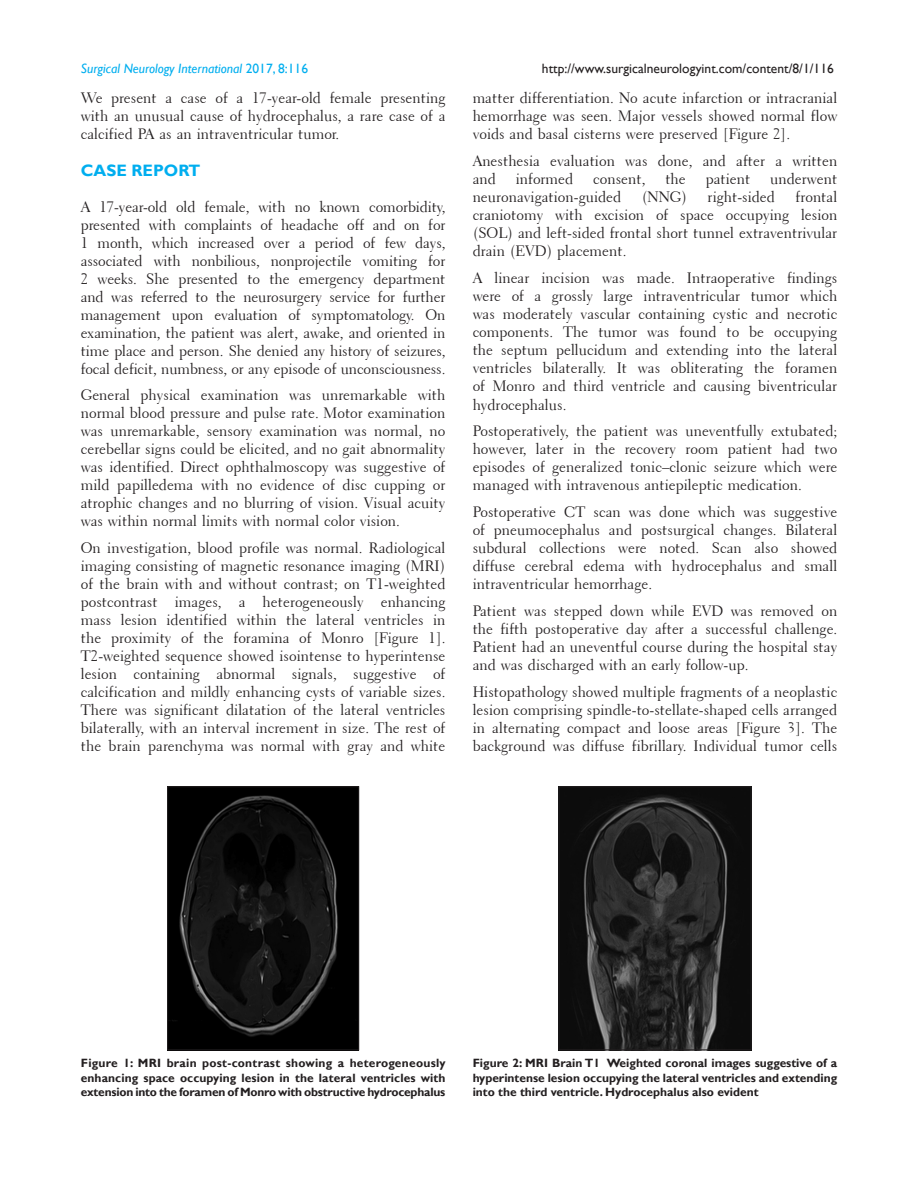
<style>
.page{position:relative;width:918px;height:1188px;background:#fff}
.page>*{position:absolute;margin:0;border:0;box-sizing:border-box;transform-origin:0 0}
.t1{font:700 16.5px "Gill Sans";color:#00aeef}
.TX{font:15px/18px "Transitional 521 BT Roman A";color:#231f20;text-align:justify}
.t2{font:13.5px "Gill Sans";color:#231f20}
.t3{font:italic 13.5px "Gill Sans";color:#00aeef}
.FGC{font:700 12px/14.4px "Gill Sans";letter-spacing:-.015em;color:#231f20;text-align:justify}
.s1{font-style:normal}
</style>
<div class="page">
<img style="left:169px;top:789px;width:188px;height:259px">
<div style="left:167px;top:787px;width:192px;height:263px;border:1px solid #231f20"></div>
<img style="left:561px;top:789px;width:188px;height:259px">
<div style="left:559px;top:787px;width:192px;height:263px;border:1px solid #231f20"></div>
<p class="t3" style="left:81px;top:61px;width:229px">Surgical Neurology International <span class="s1">2017, 8:116</span></p>
<p class="t2" style="left:542px;top:61px;width:293px">http://www.surgicalneurologyint.com/content/8/1/116</p>
<p class="TX" style="left:81px;top:89px;width:366px">We present a case of a 17‑year‑old female presenting with an unusual cause of hydrocephalus, a rare case of a calcified PA as an intraventricular tumor.</p>
<h1 class="t1" style="left:81px;top:161px;width:121px">CASE REPORT</h1>
<p class="TX" style="left:81px;top:198px;width:366px">A 17‑year‑old old female, with no known comorbidity, presented with complaints of headache off and on for 1 month, which increased over a period of few days, associated with nonbilious, nonprojectile vomiting for 2 weeks. She presented to the emergency department and was referred to the neurosurgery service for further management upon evaluation of symptomatology. On examination, the patient was alert, awake, and oriented in time place and person. She denied any history of seizures, focal deficit, numbness, or any episode of unconsciousness.</p>
<p class="TX" style="left:81px;top:386px;width:366px">General physical examination was unremarkable with normal blood pressure and pulse rate. Motor examination was unremarkable, sensory examination was normal, no cerebellar signs could be elicited, and no gait abnormality was identified. Direct ophthalmoscopy was suggestive of mild papilledema with no evidence of disc cupping or atrophic changes and no blurring of vision. Visual acuity was within normal limits with normal color vision.</p>
<p class="TX" style="left:81px;top:539px;width:366px">On investigation, blood profile was normal. Radiological imaging consisting of magnetic resonance imaging (MRI) of the brain with and without contrast; on T1‑weighted postcontrast images, a heterogeneously enhancing mass lesion identified within the lateral ventricles in the proximity of the foramina of Monro [Figure 1].<br>T2‑weighted sequence showed isointense to hyperintense lesion containing abnormal signals, suggestive of calcification and mildly enhancing cysts of variable sizes.<br>There was significant dilatation of the lateral ventricles bilaterally, with an interval increment in size. The rest of the brain parenchyma was normal with gray and white</p>
<p class="TX" style="left:473px;top:89px;width:366px">matter differentiation. No acute infarction or intracranial hemorrhage was seen. Major vessels showed normal flow voids and basal cisterns were preserved [Figure 2].</p>
<p class="TX" style="left:473px;top:152px;width:366px">Anesthesia evaluation was done, and after a written and</p>
<p class="TX" style="left:516px;top:170px;width:59px">informed</p>
<p class="TX" style="left:593px;top:170px;width:54px">consent,</p>
<p class="TX" style="left:665px;top:170px;width:22px">the</p>
<p class="TX" style="left:706px;top:170px;width:46px">patient</p>
<p class="TX" style="left:770px;top:170px;width:69px">underwent</p>
<p class="TX" style="left:473px;top:188px;width:150px">neuronavigation‑guided</p>
<p class="TX" style="left:642px;top:188px;width:47px">(NNG)</p>
<p class="TX" style="left:708px;top:188px;width:69px">right‑sided</p>
<p class="TX" style="left:473px;top:188px;width:366px;text-indent:323px">frontal craniotomy with excision of space occupying lesion (SOL) and left‑sided frontal short tunnel extraventrivular drain (EVD) placement.</p>
<p class="TX" style="left:473px;top:269px;width:366px">A linear incision was made. Intraoperative findings were of a grossly large intraventricular tumor which was moderately vascular containing cystic and necrotic components. The tumor was found to be occupying the septum pellucidum and extending into the lateral ventricles bilaterally. It was obliterating the foramen of Monro and third ventricle and causing biventricular hydrocephalus.</p>
<p class="TX" style="left:473px;top:422px;width:366px">Postoperatively, the patient was uneventfully extubated; however, later in the recovery room patient had two episodes of generalized tonic–clonic seizure which were managed with intravenous antiepileptic medication.</p>
<p class="TX" style="left:473px;top:503px;width:366px">Postoperative CT scan was done which was suggestive of pneumocephalus and postsurgical changes. Bilateral subdural collections were noted. Scan also showed diffuse cerebral edema with hydrocephalus and small intraventricular hemorrhage.</p>
<p class="TX" style="left:473px;top:602px;width:366px">Patient was stepped down while EVD was removed on the fifth postoperative day after a successful challenge.<br>Patient had an uneventful course during the hospital stay and was discharged with an early follow‑up.</p>
<p class="TX" style="left:473px;top:683px;width:366px">Histopathology showed multiple fragments of a neoplastic lesion comprising spindle‑to‑stellate‑shaped cells arranged in alternating compact and loose areas [Figure 3]. The background was diffuse fibrillary. Individual tumor cells</p>
<p class="FGC" style="left:81px;top:1056px;width:366px">Figure 1: MRI brain post-contrast showing a heterogeneously enhancing space occupying lesion in the lateral ventricles with extension into the foramen of Monro with obstructive hydrocephalus</p>
<p class="FGC" style="left:473px;top:1056px;width:366px">Figure 2: MRI Brain T1 Weighted coronal images suggestive of a hyperintense lesion occupying the lateral ventricles and extending into the third ventricle. Hydrocephalus also evident</p>
</div>
